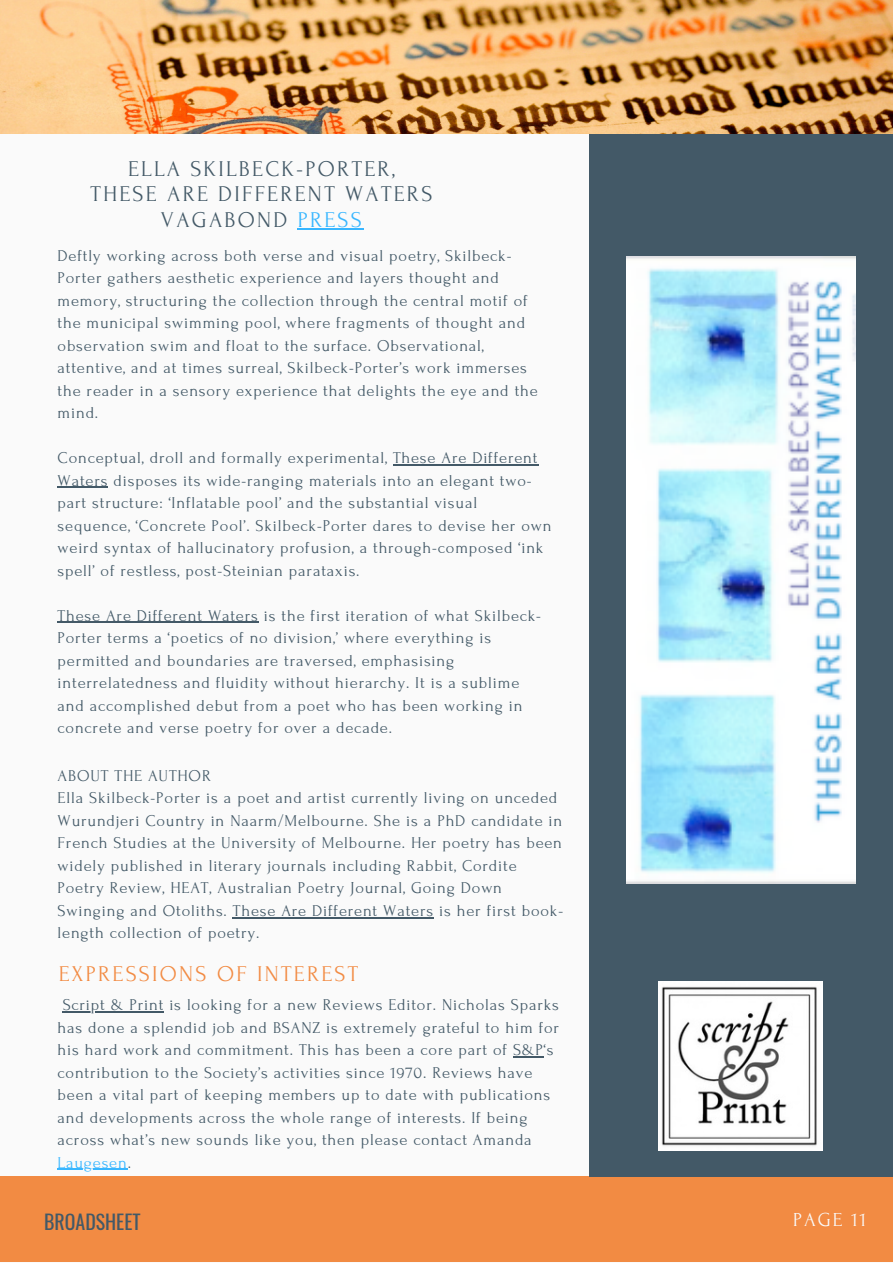
<style>
.page{position:relative;width:893px;height:1264px;background:#fff}
.page>*{position:absolute;margin:0;border:0;box-sizing:border-box;transform-origin:0 0}
.t1{font:22.5px "Forum";letter-spacing:.1em;color:#435967}
.t2{font:22.5px "Forum";letter-spacing:.1em;color:#f28b43}
.t3{font:19.8px "Oswald";color:#435967}
.t4{font:19.8px "Forum";letter-spacing:.1em;color:#fafafa}
.t5{font:16.5px/22.5px "Forum";letter-spacing:.05em;color:#435967}
.s1{color:#38b6ff}
</style>
<div class="page">
<div style="left:0;top:0;width:892px;height:1262px;background:#fafafa"></div>
<img style="left:0;top:0;width:892px;height:134px">
<div style="left:0;top:1176px;width:892px;height:86px;background:#f28b43"></div>
<div style="left:589px;top:134px;width:303px;height:1042px;background:#435967"></div>
<img style="left:626px;top:256px;width:229px;height:627px">
<hr style="left:297px;top:228px;width:67px;height:1px;background:#38b6ff">
<hr style="left:393px;top:464px;width:145px;height:1px;background:#435967">
<hr style="left:58px;top:487px;width:50px;height:1px;background:#435967">
<hr style="left:58px;top:621px;width:201px;height:2px;background:#435967">
<hr style="left:233px;top:917px;width:201px;height:1px;background:#435967">
<img style="left:658px;top:981px;width:164px;height:169px">
<hr style="left:63px;top:1011px;width:101px;height:1px;background:#435967">
<hr style="left:513px;top:1056px;width:30px;height:1px;background:#435967">
<hr style="left:58px;top:1168px;width:70px;height:1px;background:#38b6ff">
<p class="t1" style="left:128px;top:156px;width:268px">ELLA SKILBECK-PORTER,</p>
<p class="t1" style="left:90px;top:182px;width:343px">THESE ARE DIFFERENT WATERS</p>
<p class="t1" style="left:161px;top:208px;width:202px">VAGABOND <span class="s1">PRESS</span></p>
<p class="t5" style="left:58px;top:244px;width:481px">Deftly working across both verse and visual poetry, Skilbeck-Porter gathers aesthetic experience and layers thought and memory, structuring the collection through the central motif of the municipal swimming pool, where fragments of thought and observation swim and float to the surface. Observational, attentive, and at times surreal, Skilbeck-Porter’s work immerses the reader in a sensory experience that delights the eye and the mind.</p>
<p class="t5" style="left:58px;top:447px;width:495px">Conceptual, droll and formally experimental, These Are Different Waters disposes its wide-ranging materials into an elegant two&shy;part structure: ‘Inflatable pool’ and the substantial visual sequence, ‘Concrete Pool’. Skilbeck-Porter dares to devise her own weird syntax of hallucinatory profusion, a through-composed ‘ink spell’ of restless, post-Steinian parataxis.</p>
<p class="t5" style="left:58px;top:604px;width:485px">These Are Different Waters is the first iteration of what Skilbeck-Porter terms a ‘poetics of no division,’ where everything is permitted and boundaries are traversed, emphasising interrelatedness and fluidity without hierarchy. It is a sublime and accomplished debut from a poet who has been working in concrete and verse poetry for over a decade.</p>
<p class="t5" style="left:58px;top:764px;width:155px">ABOUT THE AUTHOR</p>
<p class="t5" style="left:58px;top:787px;width:507px">Ella Skilbeck-Porter is a poet and artist currently living on unceded Wurundjeri Country in Naarm/Melbourne. She is a PhD candidate in French Studies at the University of Melbourne. Her poetry has been widely published in literary journals including Rabbit, Cordite Poetry Review, HEAT, Australian Poetry Journal, Going Down Swinging and Otoliths. These Are Different Waters is her first book&shy;length collection of poetry.</p>
<p class="t2" style="left:59px;top:961px;width:301px">EXPRESSIONS OF INTEREST</p>
<p class="t5" style="left:58px;top:994px;width:503px;text-indent:5px">Script &amp; Print is looking for a new Reviews Editor. Nicholas Sparks has done a splendid job and BSANZ is extremely grateful to him for his hard work and commitment. This has been a core part of S&amp;P‘s contribution to the Society’s activities since 1970. Reviews have been a vital part of keeping members up to date with publications and developments across the whole range of interests. If being across what’s new sounds like you, then please contact Amanda <span class="s1">Laugesen</span>.</p>
<p class="t3" style="left:44px;top:1205px;width:98px">BROADSHEET</p>
<p class="t4" style="left:793px;top:1209px;width:75px">PAGE 11</p>
</div>
